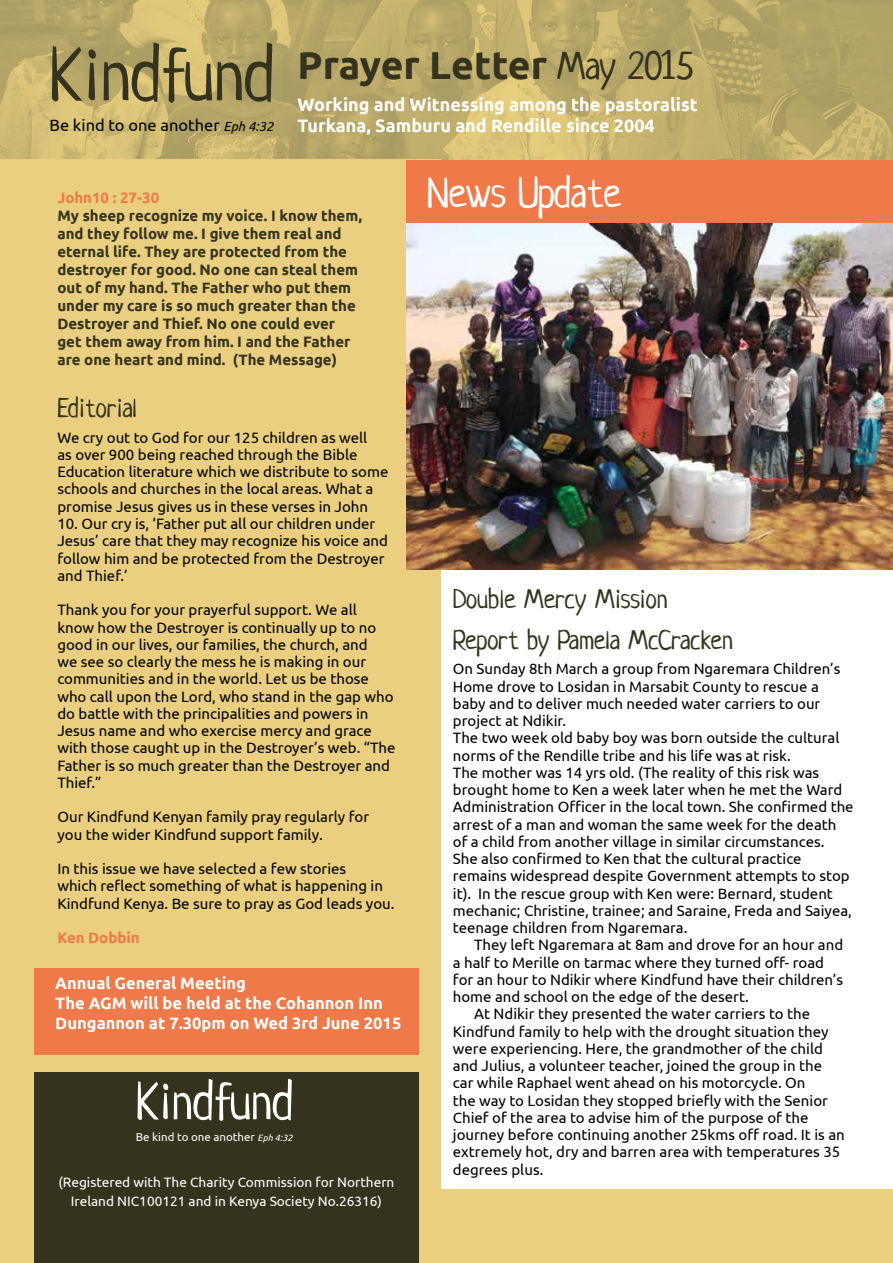
<style>
.page{position:relative;width:893px;height:1263px;background:#fff}
.page>*{position:absolute;margin:0;border:0;box-sizing:border-box;transform-origin:0 0}
.t1{font:75px "Neucha";color:#34331e}
.t2{font:52.5px "Neucha";color:#fff}
.t3{font:42px "Neucha";letter-spacing:-.02em;color:#fff}
.t4{font:700 39px "Ubuntu";color:#34331e}
.t5{font:27px/41px "Neucha";color:#34331e}
.t6{font:700 18px "Ubuntu";color:#fff}
.t7{font:700 16.5px/19.8px "Ubuntu";color:#fff}
.t8{font:16.35px "Ubuntu";color:#000}
.t9{font:15px/17.2px "Ubuntu";color:#000}
.t10{font:700 15px/18px "Ubuntu";color:#34331e}
.t11{font:700 15px "Ubuntu";color:#ef7949}
.t12{font:13.65px/19.6px "Ubuntu";color:#fff;text-align:center}
.t13{font:11.55px "Ubuntu";color:#fff}
.s1{font-family:"Neucha";font-weight:400}
.s2{font-style:italic;font-size:13.2px}
.s3{font-style:italic;font-size:9.15px}
</style>
<div class="page">
<img style="left:0;top:0;width:893px;height:160px">
<div style="left:0;top:1188px;width:893px;height:75px;background:#e9cf7f"></div>
<div style="left:0;top:160px;width:440px;height:1069px;background:#e9cf7f"></div>
<img style="left:406px;top:223px;width:487px;height:347px">
<div style="left:406px;top:160px;width:487px;height:63px;background:#ef7949"></div>
<div style="left:34px;top:1072px;width:385px;height:191px;background:#34331e"></div>
<div style="left:34px;top:968px;width:385px;height:87px;background:#ef7949"></div>
<h1 class="t1" style="left:48px;top:30px;width:228px">Kindfund</h1>
<h3 class="t4" style="left:298px;top:42px;width:398px">Prayer Letter <span class="s1">May 2015</span></h3>
<p class="t6" style="left:298px;top:93px;width:402px">Working and Witnessing among the pastoralist</p>
<p class="t8" style="left:49px;top:116px;width:226px">Be kind to one another <span class="s2">Eph 4:32</span></p>
<p class="t6" style="left:298px;top:114px;width:359px">Turkana, Samburu and Rendille since 2004</p>
<p class="t11" style="left:57px;top:188px;width:103px">John10 : 27-30</p>
<p class="t10" style="left:57px;top:206px;width:306px">My sheep recognize my voice. I know them, and they follow me. I give them real and eternal life. They are protected from the destroyer for good. No one can steal them out of my hand. The Father who put them under my care is so much greater than the Destroyer and Thief. No one could ever get them away from him. I and the Father are one heart and mind. (The Message)</p>
<h3 class="t5" style="left:57px;top:388px;width:81px">Editorial</h3>
<p class="t9" style="left:57px;top:428px;width:332px">We cry out to God for our 125 children as well<br>as over 900 being reached through the Bible Education literature which we distribute to some schools and churches in the local areas. What a promise Jesus gives us in these verses in John</p>
<p class="t9" style="left:57px;top:515px;width:332px">10. Our cry is, ‘Father put all our children under Jesus’ care that they may recognize his voice and follow him and be protected from the Destroyer and Thief.’</p>
<p class="t9" style="left:57px;top:601px;width:340px">Thank you for your prayerful support. We all know how the Destroyer is continually up to no good in our lives, our families, the church, and<br>we see so clearly the mess he is making in our communities and in the world. Let us be those who call upon the Lord, who stand in the gap who do battle with the principalities and powers in Jesus name and who exercise mercy and grace with those caught up in the Destroyer’s web. “The Father is so much greater than the Destroyer and Thief.”</p>
<p class="t9" style="left:57px;top:808px;width:313px">Our Kindfund Kenyan family pray regularly for you the wider Kindfund support family.</p>
<p class="t9" style="left:57px;top:860px;width:339px">In this issue we have selected a few stories<br>which reflect something of what is happening in<br>Kindfund Kenya. Be sure to pray as God leads you.</p>
<p class="t11" style="left:57px;top:929px;width:84px">Ken Dobbin</p>
<p class="t7" style="left:55px;top:973px;width:348px">Annual General Meeting<br>The AGM will be held at the Cohannon Inn<br>Dungannon at 7.30pm on Wed 3rd June 2015</p>
<h2 class="t2" style="left:135px;top:1070px;width:160px">Kindfund</h2>
<p class="t13" style="left:136px;top:1130px;width:158px">Be kind to one another <span class="s3">Eph 4:32</span></p>
<p class="t12" style="left:58px;top:1172px;width:338px">(Registered with The Charity Commission for Northern<br>Ireland NIC100121 and in Kenya Society No.26316)</p>
<h3 class="t3" style="left:427px;top:168px;width:195px">News Update</h3>
<h3 class="t5" style="left:453px;top:578px;width:282px">Double Mercy Mission<br>Report by Pamela McCracken</h3>
<p class="t9" style="left:453px;top:660px;width:402px">On Sunday 8th March a group from Ngaremara Children’s Home drove to Losidan in Marsabit County to rescue a baby and to deliver much needed water carriers to our project at Ndikir.<br>The two week old baby boy was born outside the cultural norms of the Rendille tribe and his life was at risk.<br>The mother was 14 yrs old. (The reality of this risk was brought home to Ken a week later when he met the Ward Administration Officer in the local town. She confirmed the arrest of a man and woman the same week for the death of a child from another village in similar circumstances.<br>She also confirmed to Ken that the cultural practice remains widespread despite Government attempts to stop it). In the rescue group with Ken were: Bernard, student mechanic; Christine, trainee; and Saraine, Freda and Saiyea, teenage children from Ngaremara.</p>
<p class="t9" style="left:474px;top:936px;width:371px">They left Ngaremara at 8am and drove for an hour and</p>
<p class="t9" style="left:453px;top:953px;width:373px">a half to Merille on tarmac where they turned off- road</p>
<p class="t9" style="left:453px;top:970px;width:392px">for an hour to Ndikir where Kindfund have their children’s</p>
<p class="t9" style="left:453px;top:988px;width:298px">home and school on the edge of the desert.</p>
<p class="t9" style="left:474px;top:1005px;width:338px">At Ndikir they presented the water carriers to the</p>
<p class="t9" style="left:453px;top:1022px;width:377px">Kindfund family to help with the drought situation they</p>
<p class="t9" style="left:453px;top:1039px;width:372px">were experiencing. Here, the grandmother of the child</p>
<p class="t9" style="left:453px;top:1057px;width:371px">and Julius, a volunteer teacher, joined the group in the</p>
<p class="t9" style="left:453px;top:1074px;width:354px">car while Raphael went ahead on his motorcycle. On</p>
<p class="t9" style="left:453px;top:1091px;width:377px">the way to Losidan they stopped briefly with the Senior</p>
<p class="t9" style="left:453px;top:1108px;width:357px">Chief of the area to advise him of the purpose of the</p>
<p class="t9" style="left:453px;top:1126px;width:393px">journey before continuing another 25kms off road. It is an</p>
<p class="t9" style="left:453px;top:1143px;width:389px">extremely hot, dry and barren area with temperatures 35</p>
<p class="t9" style="left:453px;top:1160px;width:92px">degrees plus.</p>
</div>
